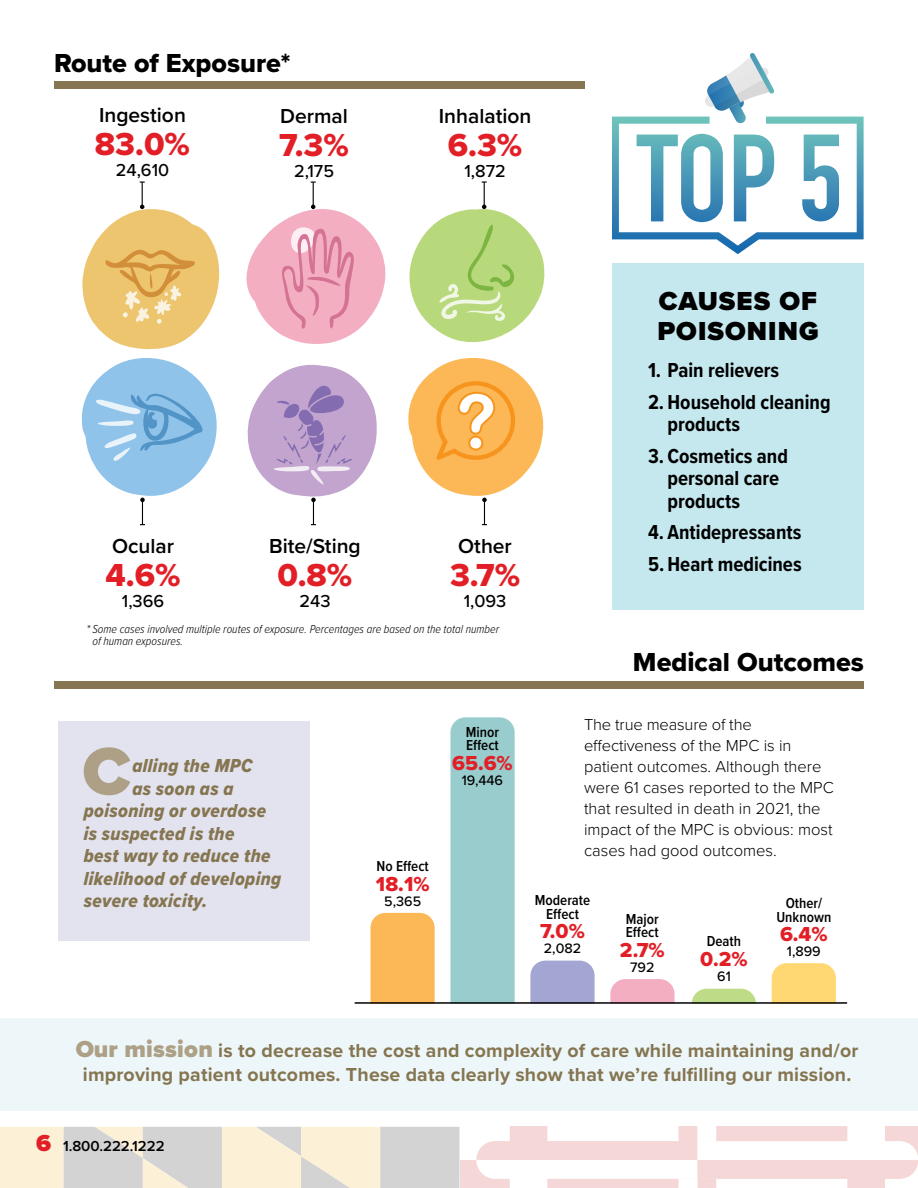
<style>
.page{position:relative;width:918px;height:1188px;background:#fff}
.page>*{position:absolute;margin:0;border:0;box-sizing:border-box;transform-origin:0 0}
.t1{font:900 69.6px "Proxima Nova";color:#ada086}
.t2{font:33px "Proxima Nova Extrabld";color:#e21f26}
.t3{font:27px "Proxima Nova Extrabld";color:#000}
.t4{font:900 27px/30px "Proxima Nova";letter-spacing:.04em;color:#000}
.t5{font:700 21px/22.5px "Proxima Nova Cond";color:#000}
.t6{font:600 21px "Proxima Nova";color:#000}
.t7{font:21px "Proxima Nova Extrabld";color:#e21f26}
.t8{font:700 19.5px/24px "Proxima Nova";letter-spacing:.01em;color:#857550;text-align:center}
.t9{font:19.5px "Proxima Nova Cond Extrabld It";letter-spacing:.02em;color:#857550}
.t10{font:500 18px "Proxima Nova";color:#000}
.t11{font:300 16.5px/21px "Proxima Nova";color:#000}
.t12{font:600 15px/13.5px "Proxima Nova Cond";color:#000}
.t13{font:600 15px "Proxima Nova";color:#000}
.t14{font:500 14.25px "Proxima Nova";color:#000}
.t15{font:italic 300 12px/12.8px "Proxima Nova Cond";color:#000}
.s1{font-weight:900;font-size:24px;color:#ada086}
.s2{font-weight:900;font-size:24px;color:#e21f26}
</style>
<div class="page">
<div style="left:0;top:1127px;width:64px;height:61px;background:#fcf0d7"></div>
<svg style="left:64px;top:1127px;width:316px;height:61px"></svg>
<div style="left:380px;top:1127px;width:80px;height:61px;background:#d4d3d3"></div>
<div style="left:460px;top:1160px;width:237px;height:28px;background:#f5d7d7"></div>
<svg style="left:476px;top:1127px;width:442px;height:61px"></svg>
<div style="left:612px;top:263px;width:252px;height:346px;background:#c5e8ee"></div>
<div style="left:54px;top:82px;width:531px;height:7px;background:#857550"></div>
<div style="left:0;top:1018px;width:918px;height:92px;background:#edf7f9"></div>
<svg style="left:772px;top:963px;width:64px;height:39px"></svg>
<svg style="left:692px;top:989px;width:64px;height:13px"></svg>
<svg style="left:610px;top:979px;width:65px;height:23px"></svg>
<div style="left:530px;top:961px;width:65px;height:41px;background:#a3a6d3"></div>
<div style="left:450px;top:717px;width:65px;height:285px;background:#9cc"></div>
<div style="left:371px;top:913px;width:64px;height:89px;background:#fcb856"></div>
<hr style="left:355px;top:1002px;width:492px;height:2px;background:#000">
<div style="left:54px;top:681px;width:810px;height:7px;background:#857550"></div>
<div style="left:58px;top:722px;width:252px;height:219px;background:#e3e3ef"></div>
<svg style="left:82px;top:182px;width:137px;height:168px"></svg>
<svg style="left:246px;top:182px;width:140px;height:162px"></svg>
<svg style="left:409px;top:182px;width:136px;height:160px"></svg>
<svg style="left:408px;top:358px;width:136px;height:167px"></svg>
<svg style="left:247px;top:364px;width:130px;height:161px"></svg>
<svg style="left:81px;top:358px;width:136px;height:167px"></svg>
<svg style="left:612px;top:53px;width:252px;height:201px"></svg>
<h3 class="t3" style="left:54px;top:43px;width:238px">Route of Exposure*</h3>
<p class="t6" style="left:99px;top:100px;width:88px">Ingestion</p>
<h2 class="t2" style="left:95px;top:120px;width:97px">83.0%</h2>
<p class="t10" style="left:116px;top:157px;width:55px">24,610</p>
<p class="t6" style="left:280px;top:100px;width:69px">Dermal</p>
<h2 class="t2" style="left:279px;top:120px;width:71px">7.3%</h2>
<p class="t10" style="left:294px;top:157px;width:41px">2,175</p>
<p class="t6" style="left:439px;top:100px;width:94px">Inhalation</p>
<h2 class="t2" style="left:448px;top:120px;width:76px">6.3%</h2>
<p class="t10" style="left:464px;top:157px;width:43px">1,872</p>
<p class="t6" style="left:112px;top:531px;width:64px">Ocular</p>
<h2 class="t2" style="left:106px;top:551px;width:77px">4.6%</h2>
<p class="t10" style="left:122px;top:588px;width:44px">1,366</p>
<p class="t6" style="left:269px;top:530px;width:93px">Bite/Sting</p>
<h2 class="t2" style="left:278px;top:550px;width:76px">0.8%</h2>
<p class="t10" style="left:299px;top:588px;width:33px">243</p>
<p class="t6" style="left:458px;top:531px;width:55px">Other</p>
<h2 class="t2" style="left:450px;top:551px;width:72px">3.7%</h2>
<p class="t10" style="left:464px;top:588px;width:44px">1,093</p>
<p class="t15" style="left:92px;top:622px;width:408px;text-indent:-6px">* Some cases involved multiple routes of exposure. Percentages are based on the total number of human exposures.</p>
<h3 class="t4" style="left:657px;top:286px;width:163px">CAUSES OF<br>POISONING</h3>
<p class="t5" style="left:648px;top:359px;width:133px">1. Pain relievers</p>
<p class="t5" style="left:668px;top:390px;width:165px;text-indent:-20px">2. Household cleaning products</p>
<p class="t5" style="left:668px;top:444px;width:122px;text-indent:-20px">3. Cosmetics and personal care products</p>
<p class="t5" style="left:648px;top:516px;width:155px;line-height:31.5px">4. Antidepressants<br>5.Heart medicines</p>
<h3 class="t3" style="left:633px;top:642px;width:233px">Medical Outcomes</h3>
<h1 class="t1" style="left:82px;top:719px;width:50px">C</h1>
<p class="t9" style="left:132px;top:751px;width:121px">alling the MPC</p>
<p class="t9" style="left:132px;top:774px;width:103px">as soon as a</p>
<p class="t9" style="left:84px;top:796px;width:184px">poisoning or overdose</p>
<p class="t9" style="left:84px;top:819px;width:152px">is suspected is the</p>
<p class="t9" style="left:84px;top:841px;width:188px">best way to reduce the</p>
<p class="t9" style="left:84px;top:864px;width:199px">likelihood of developing</p>
<p class="t9" style="left:84px;top:886px;width:125px">severe toxicity.</p>
<p class="t12" style="left:377px;top:859px;width:54px">No Effect</p>
<p class="t7" style="left:376px;top:868px;width:55px">18.1%</p>
<p class="t14" style="left:384px;top:890px;width:38px">5,365</p>
<p class="t12" style="left:466px;top:725px;width:35px">Minor<br>Effect</p>
<p class="t7" style="left:452px;top:747px;width:62px">65.6%</p>
<p class="t14" style="left:462px;top:769px;width:43px">19,446</p>
<p class="t11" style="left:584px;top:714px;width:251px">The true measure of the effectiveness of the MPC is in patient outcomes. Although there were 61 cases reported to the MPC that resulted in death in 2021, the impact of the MPC is obvious: most cases had good outcomes.</p>
<p class="t12" style="left:535px;top:893px;width:57px;text-align:center">Moderate<br>Effect</p>
<p class="t7" style="left:540px;top:915px;width:46px">7.0%</p>
<p class="t14" style="left:544px;top:938px;width:39px">2,082</p>
<p class="t12" style="left:626px;top:912px;width:34px">Major<br>Effect</p>
<p class="t7" style="left:620px;top:934px;width:46px">2.7%</p>
<p class="t14" style="left:630px;top:956px;width:26px">792</p>
<p class="t12" style="left:707px;top:934px;width:36px">Death</p>
<p class="t7" style="left:700px;top:943px;width:49px">0.2%</p>
<p class="t14" style="left:717px;top:965px;width:15px">61</p>
<p class="t12" style="left:776px;top:896px;width:56px;text-align:center">Other/<br>Unknown</p>
<p class="t7" style="left:780px;top:919px;width:49px">6.4%</p>
<p class="t14" style="left:787px;top:941px;width:35px">1,899</p>
<p class="t8" style="left:76px;top:1038px;width:784px"><span class="s1">Our mission</span> is to decrease the cost and complexity of care while maintaining and/or improving patient outcomes. These data clearly show that we’re fulfilling our mission.</p>
<p class="t13" style="left:36px;top:1135px;width:130px"><span class="s2">6</span> 1.800.222.1222</p>
</div>
